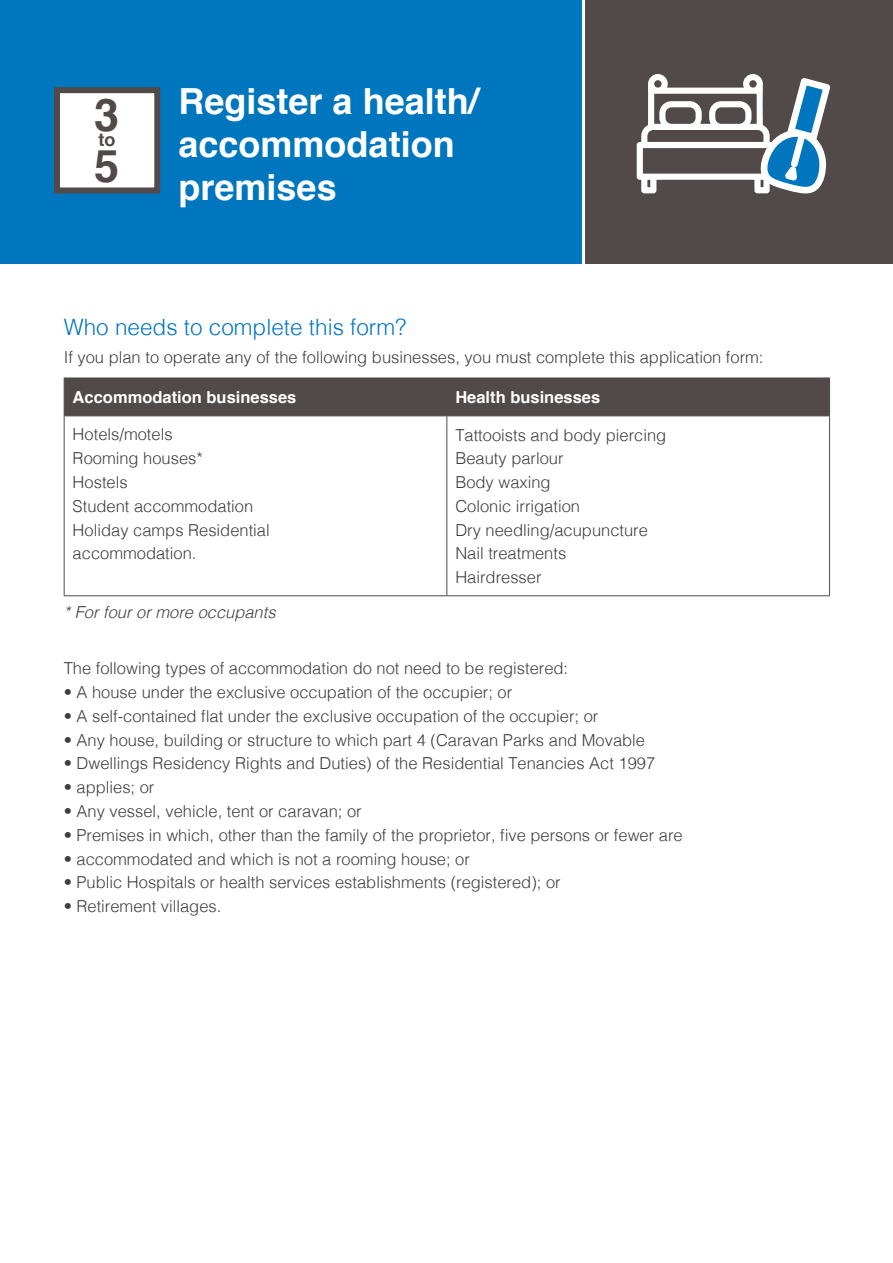
<style>
.page{position:relative;width:893px;height:1263px;background:#fff}
.page>*{position:absolute;margin:0;border:0;box-sizing:border-box;transform-origin:0 0}
.Heading_02{font:700 45px "Helvetica";color:#514a49}
.Heading_02-2{font:700 36px/43.2px "Helvetica";color:#fff}
.Body{font:300 22.5px "Helvetica";color:#0076be}
.Heading_02-3{font:700 18px "Helvetica";color:#514a49}
.Body-2{font:300 16.5px/23.7px "Helvetica";color:#3e3e3f}
.Body-3{font:700 16.5px "Helvetica";color:#fff}
.Body-4{font:italic 300 16.5px "Helvetica";color:#3e3e3f}
</style>
<div class="page">
<div style="left:586px;top:0;width:307px;height:264px;background:#514a49"></div>
<div style="left:65px;top:379px;width:764px;height:36px;background:#514a49"></div>
<hr style="left:64px;top:378px;width:383px;height:1px;background:#514a49">
<hr style="left:64px;top:378px;width:1px;height:37px;background:#514a49">
<hr style="left:447px;top:378px;width:383px;height:1px;background:#514a49">
<hr style="left:446px;top:378px;width:1px;height:37px;background:#514a49">
<hr style="left:829px;top:378px;width:1px;height:37px;background:#514a49">
<hr style="left:64px;top:415px;width:383px;height:1px;background:#514a49">
<hr style="left:64px;top:416px;width:1px;height:179px;background:#514a49">
<hr style="left:447px;top:415px;width:383px;height:1px;background:#514a49">
<hr style="left:446px;top:416px;width:1px;height:179px;background:#514a49">
<hr style="left:829px;top:416px;width:1px;height:179px;background:#514a49">
<hr style="left:64px;top:595px;width:383px;height:1px;background:#514a49">
<hr style="left:447px;top:595px;width:383px;height:1px;background:#514a49">
<div style="left:0;top:0;width:581px;height:264px;background:#0076be"></div>
<div style="left:54px;top:87px;width:106px;height:106px;background:#fff;border:6px solid #514a49"></div>
<svg style="left:636px;top:74px;width:195px;height:120px"></svg>
<p class="Heading_02" style="left:94px;top:78px;width:27px">3</p>
<p class="Heading_02-3" style="left:98px;top:125px;width:18px">to</p>
<p class="Heading_02" style="left:94px;top:129px;width:27px">5</p>
<p class="Heading_02-2" style="left:179px;top:80px;width:302px">Register a health/ accommodation premises</p>
<p class="Body" style="left:64px;top:308px;width:344px">Who needs to complete this form?</p>
<p class="Body-2" style="left:64px;top:344px;width:701px">If you plan to operate any of the following businesses, you must complete this application form:</p>
<p class="Body-3" style="left:73px;top:384px;width:225px">Accommodation businesses</p>
<p class="Body-3" style="left:455px;top:384px;width:146px">Health businesses</p>
<p class="Body-2" style="left:73px;top:422px;width:199px">Hotels/motels<br>Rooming houses*<br>Hostels<br>Student accommodation<br>Holiday camps Residential accommodation.</p>
<p class="Body-2" style="left:455px;top:422px;width:212px">Tattooists and body piercing</p>
<p class="Body-2" style="left:455px;top:445px;width:110px">Beauty parlour</p>
<p class="Body-2" style="left:455px;top:469px;width:97px">Body waxing</p>
<p class="Body-2" style="left:455px;top:493px;width:126px">Colonic irrigation</p>
<p class="Body-2" style="left:455px;top:517px;width:194px">Dry needling/acupuncture</p>
<p class="Body-2" style="left:455px;top:540px;width:112px">Nail treatments</p>
<p class="Body-2" style="left:455px;top:564px;width:88px">Hairdresser</p>
<p class="Body-4" style="left:64px;top:598px;width:213px">* For four or more occupants</p>
<p class="Body-2" style="left:64px;top:656px;width:506px">The following types of accommodation do not need to be registered:</p>
<p class="Body-2" style="left:64px;top:679px;width:450px">• A house under the exclusive occupation of the occupier; or</p>
<p class="Body-2" style="left:64px;top:703px;width:536px">• A self-contained flat under the exclusive occupation of the occupier; or</p>
<p class="Body-2" style="left:64px;top:727px;width:583px">• Any house, building or structure to which part 4 (Caravan Parks and Movable</p>
<p class="Body-2" style="left:64px;top:751px;width:593px">• Dwellings Residency Rights and Duties) of the Residential Tenancies Act 1997</p>
<p class="Body-2" style="left:64px;top:774px;width:92px">• applies; or</p>
<p class="Body-2" style="left:64px;top:798px;width:299px">• Any vessel, vehicle, tent or caravan; or</p>
<p class="Body-2" style="left:64px;top:822px;width:620px">• Premises in which, other than the family of the proprietor, five persons or fewer are</p>
<p class="Body-2" style="left:64px;top:846px;width:408px">• accommodated and which is not a rooming house; or</p>
<p class="Body-2" style="left:64px;top:869px;width:498px">• Public Hospitals or health services establishments (registered); or</p>
<p class="Body-2" style="left:64px;top:893px;width:159px">• Retirement villages.</p>
</div>
